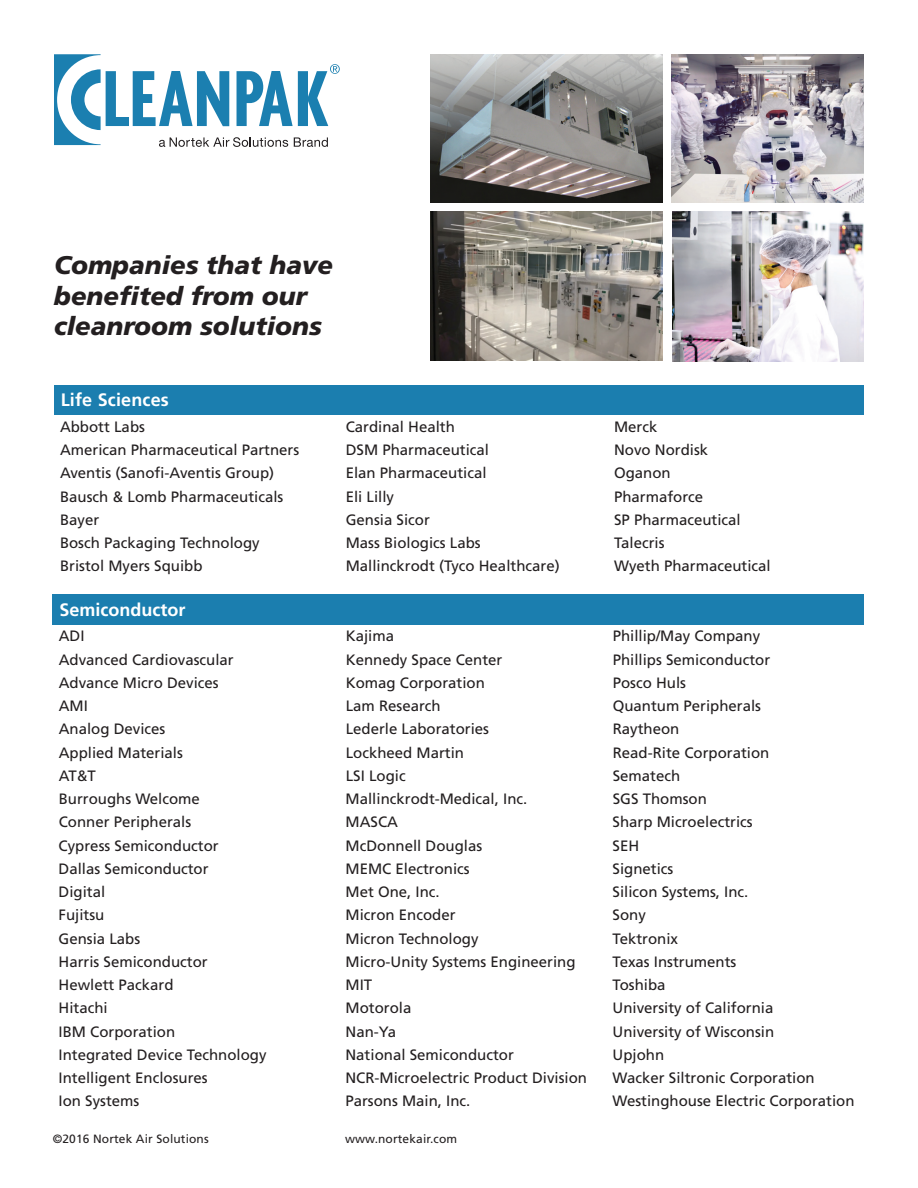
<style>
.page{position:relative;width:918px;height:1188px;background:#fff}
.page>*{position:absolute;margin:0;border:0;box-sizing:border-box;transform-origin:0 0}
.t1{font:italic 900 25.5px/30.6px "Frutiger LT Std";color:#231f20}
.t2{font:700 18px "Frutiger LT Std";color:#fff}
.t3{font:15px "Frutiger LT Std";color:#231f20}
.t4{font:12px "Frutiger LT Std";letter-spacing:.01em;color:#231f20}
</style>
<div class="page">
<svg style="left:54px;top:54px;width:286px;height:93px"></svg>
<div style="left:54px;top:385px;width:810px;height:30px;background:#1b7eaf"></div>
<div style="left:53px;top:594px;width:811px;height:30px;background:#1b7eaf"></div>
<img style="left:431px;top:54px;width:231px;height:148px">
<img style="left:672px;top:54px;width:192px;height:149px">
<img style="left:431px;top:212px;width:231px;height:148px">
<img style="left:672px;top:212px;width:192px;height:149px">
<h1 class="t1" style="left:54px;top:250px;width:281px">Companies that have benefited from our cleanroom solutions</h1>
<p class="t2" style="left:61px;top:390px;width:110px">Life Sciences</p>
<p class="t3" style="left:60px;top:418px;width:87px">Abbott Labs</p>
<p class="t3" style="left:346px;top:418px;width:111px">Cardinal Health</p>
<p class="t3" style="left:614px;top:418px;width:45px">Merck</p>
<p class="t3" style="left:60px;top:441px;width:241px">American Pharmaceutical Partners</p>
<p class="t3" style="left:346px;top:441px;width:145px">DSM Pharmaceutical</p>
<p class="t3" style="left:614px;top:441px;width:96px">Novo Nordisk</p>
<p class="t3" style="left:60px;top:464px;width:216px">Aventis (Sanofi-Aventis Group)</p>
<p class="t3" style="left:346px;top:464px;width:142px">Elan Pharmaceutical</p>
<p class="t3" style="left:614px;top:464px;width:58px">Oganon</p>
<p class="t3" style="left:60px;top:488px;width:225px">Bausch &amp; Lomb Pharmaceuticals</p>
<p class="t3" style="left:346px;top:488px;width:50px">Eli Lilly</p>
<p class="t3" style="left:614px;top:488px;width:91px">Pharmaforce</p>
<p class="t3" style="left:60px;top:511px;width:41px">Bayer</p>
<p class="t3" style="left:346px;top:511px;width:86px">Gensia Sicor</p>
<p class="t3" style="left:614px;top:511px;width:128px">SP Pharmaceutical</p>
<p class="t3" style="left:60px;top:534px;width:201px">Bosch Packaging Technology</p>
<p class="t3" style="left:346px;top:534px;width:137px">Mass Biologics Labs</p>
<p class="t3" style="left:614px;top:534px;width:52px">Talecris</p>
<p class="t3" style="left:60px;top:557px;width:144px">Bristol Myers Squibb</p>
<p class="t3" style="left:346px;top:557px;width:215px">Mallinckrodt (Tyco Healthcare)</p>
<p class="t3" style="left:614px;top:557px;width:158px">Wyeth Pharmaceutical</p>
<p class="t2" style="left:60px;top:599px;width:127px">Semiconductor</p>
<p class="t3" style="left:59px;top:627px;width:27px">ADI</p>
<p class="t3" style="left:346px;top:627px;width:50px">Kajima</p>
<p class="t3" style="left:613px;top:627px;width:149px">Phillip/May Company</p>
<p class="t3" style="left:59px;top:651px;width:177px">Advanced Cardiovascular</p>
<p class="t3" style="left:346px;top:651px;width:158px">Kennedy Space Center</p>
<p class="t3" style="left:613px;top:651px;width:159px">Phillips Semiconductor</p>
<p class="t3" style="left:59px;top:674px;width:162px">Advance Micro Devices</p>
<p class="t3" style="left:346px;top:674px;width:141px">Komag Corporation</p>
<p class="t3" style="left:613px;top:674px;width:75px">Posco Huls</p>
<p class="t3" style="left:59px;top:697px;width:31px">AMI</p>
<p class="t3" style="left:346px;top:697px;width:97px">Lam Research</p>
<p class="t3" style="left:613px;top:697px;width:150px">Quantum Peripherals</p>
<p class="t3" style="left:59px;top:720px;width:108px">Analog Devices</p>
<p class="t3" style="left:346px;top:720px;width:145px">Lederle Laboratories</p>
<p class="t3" style="left:613px;top:720px;width:68px">Raytheon</p>
<p class="t3" style="left:59px;top:744px;width:126px">Applied Materials</p>
<p class="t3" style="left:346px;top:744px;width:120px">Lockheed Martin</p>
<p class="t3" style="left:613px;top:744px;width:158px">Read-Rite Corporation</p>
<p class="t3" style="left:59px;top:767px;width:39px">AT&amp;T</p>
<p class="t3" style="left:346px;top:767px;width:61px">LSI Logic</p>
<p class="t3" style="left:613px;top:767px;width:69px">Sematech</p>
<p class="t3" style="left:59px;top:790px;width:143px">Burroughs Welcome</p>
<p class="t3" style="left:346px;top:790px;width:183px">Mallinckrodt-Medical, Inc.</p>
<p class="t3" style="left:613px;top:790px;width:96px">SGS Thomson</p>
<p class="t3" style="left:59px;top:813px;width:134px">Conner Peripherals</p>
<p class="t3" style="left:346px;top:813px;width:54px">MASCA</p>
<p class="t3" style="left:613px;top:813px;width:142px">Sharp Microelectrics</p>
<p class="t3" style="left:59px;top:837px;width:162px">Cypress Semiconductor</p>
<p class="t3" style="left:346px;top:837px;width:138px">McDonnell Douglas</p>
<p class="t3" style="left:613px;top:837px;width:28px">SEH</p>
<p class="t3" style="left:59px;top:860px;width:152px">Dallas Semiconductor</p>
<p class="t3" style="left:346px;top:860px;width:126px">MEMC Electronics</p>
<p class="t3" style="left:613px;top:860px;width:62px">Signetics</p>
<p class="t3" style="left:59px;top:883px;width:48px">Digital</p>
<p class="t3" style="left:346px;top:883px;width:96px">Met One, Inc.</p>
<p class="t3" style="left:613px;top:883px;width:137px">Silicon Systems, Inc.</p>
<p class="t3" style="left:59px;top:906px;width:47px">Fujitsu</p>
<p class="t3" style="left:346px;top:906px;width:111px">Micron Encoder</p>
<p class="t3" style="left:613px;top:906px;width:35px">Sony</p>
<p class="t3" style="left:59px;top:930px;width:83px">Gensia Labs</p>
<p class="t3" style="left:346px;top:930px;width:135px">Micron Technology</p>
<p class="t3" style="left:613px;top:930px;width:67px">Tektronix</p>
<p class="t3" style="left:59px;top:953px;width:151px">Harris Semiconductor</p>
<p class="t3" style="left:346px;top:953px;width:232px">Micro-Unity Systems Engineering</p>
<p class="t3" style="left:613px;top:953px;width:125px">Texas Instruments</p>
<p class="t3" style="left:59px;top:976px;width:117px">Hewlett Packard</p>
<p class="t3" style="left:346px;top:976px;width:28px">MIT</p>
<p class="t3" style="left:613px;top:976px;width:55px">Toshiba</p>
<p class="t3" style="left:59px;top:999px;width:51px">Hitachi</p>
<p class="t3" style="left:346px;top:999px;width:67px">Motorola</p>
<p class="t3" style="left:613px;top:999px;width:162px">University of California</p>
<p class="t3" style="left:59px;top:1023px;width:118px">IBM Corporation</p>
<p class="t3" style="left:346px;top:1023px;width:52px">Nan-Ya</p>
<p class="t3" style="left:613px;top:1023px;width:163px">University of Wisconsin</p>
<p class="t3" style="left:59px;top:1046px;width:210px">Integrated Device Technology</p>
<p class="t3" style="left:345px;top:1046px;width:170px">National Semiconductor</p>
<p class="t3" style="left:613px;top:1046px;width:53px">Upjohn</p>
<p class="t3" style="left:59px;top:1069px;width:151px">Intelligent Enclosures</p>
<p class="t3" style="left:345px;top:1069px;width:243px">NCR-Microelectric Product Division</p>
<p class="t3" style="left:612px;top:1069px;width:204px">Wacker Siltronic Corporation</p>
<p class="t3" style="left:59px;top:1092px;width:82px">Ion Systems</p>
<p class="t3" style="left:345px;top:1092px;width:127px">Parsons Main, Inc.</p>
<p class="t3" style="left:612px;top:1092px;width:244px">Westinghouse Electric Corporation</p>
<p class="t4" style="left:53px;top:1132px;width:157px">©2016 Nortek Air Solutions</p>
<p class="t4" style="left:345px;top:1132px;width:114px">www.nortekair.com</p>
</div>
